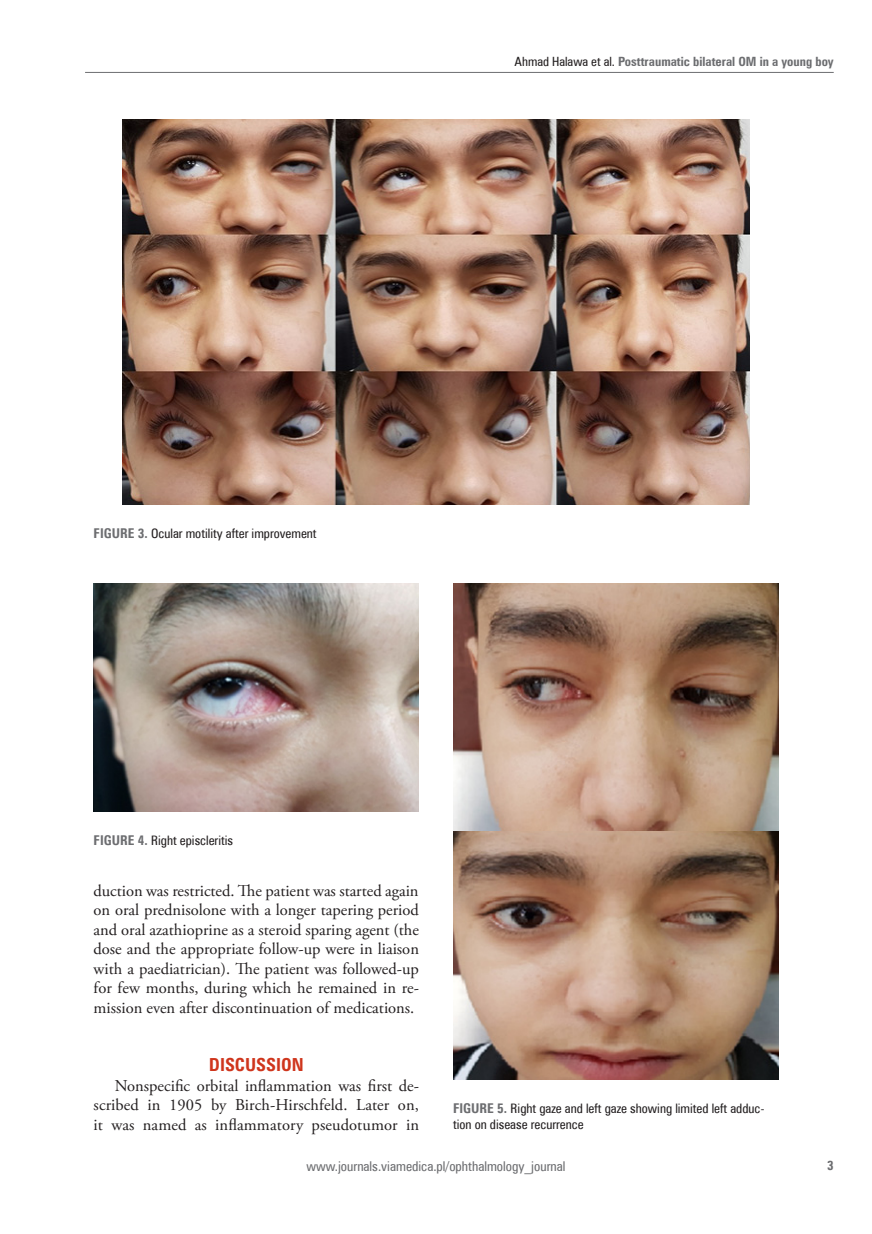
<style>
.page{position:relative;width:872px;height:1234px;background:#fff}
.page>*{position:absolute;margin:0;border:0;box-sizing:border-box;transform-origin:0 0}
.t1{font:700 18px "Zurich Cn EU";color:#cf351c}
.t2{font:16.5px/19.5px "Adobe Garamond Pro";letter-spacing:.005em;color:#231f20;text-align:justify}
.t3{font:13.5px "Zurich Cn EU";color:#6c6d70}
.t4{font:700 13.2px "Zurich Cn EU";color:#6c6d70}
.t5{font:13.05px/15.6px "Zurich Cn EU";color:#231f20}
.t6{font:700 12.75px "Zurich Cn EU";color:#6c6d70}
.s1{font-weight:400;color:#231f20}
.s2{font-weight:700;font-size:13.5px;color:#6c6d70}
</style>
<div class="page">
<hr style="left:85px;top:72px;width:748px;height:1px;background:#6c6d70">
<img style="left:122px;top:119px;width:627px;height:385px">
<img style="left:94px;top:583px;width:325px;height:228px">
<img style="left:453px;top:583px;width:325px;height:496px">
<p class="t6" style="left:514px;top:53px;width:321px"><span class="s1">Ahmad Halawa et al.</span> Posttraumatic bilateral OM in a young boy</p>
<p class="t5" style="left:94px;top:525px;width:225px"><span class="s2">Figure 3.</span> Ocular motility after improvement</p>
<p class="t5" style="left:94px;top:832px;width:141px"><span class="s2">Figure 4.</span> Right episcleritis</p>
<p class="t2" style="left:94px;top:881px;width:327px">duction was restricted. The patient was started again on oral prednisolone with a longer tapering period and oral azathioprine as a steroid sparing agent (the dose and the appropriate follow-up were in liaison with a paediatrician). The patient was followed-up for few months, during which he remained in re&shy;mission even after discontinuation of medications.</p>
<p class="t1" style="left:209px;top:1053px;width:96px">Discussion</p>
<p class="t2" style="left:94px;top:1076px;width:327px;text-indent:21px">Nonspecific orbital inflammation was first de&shy;scribed in 1905 by Birch-Hirschfeld. Later on, it was named as inflammatory pseudotumor in</p>
<p class="t5" style="left:453px;top:1100px;width:313px"><span class="s2">Figure 5.</span> Right gaze and left gaze showing limited left adduc&shy;tion on disease recurrence</p>
<p class="t3" style="left:306px;top:1157px;width:260px">www.journals.viamedica.pl/ophthalmology_journal</p>
<p class="t4" style="left:827px;top:1157px;width:8px">3</p>
</div>
